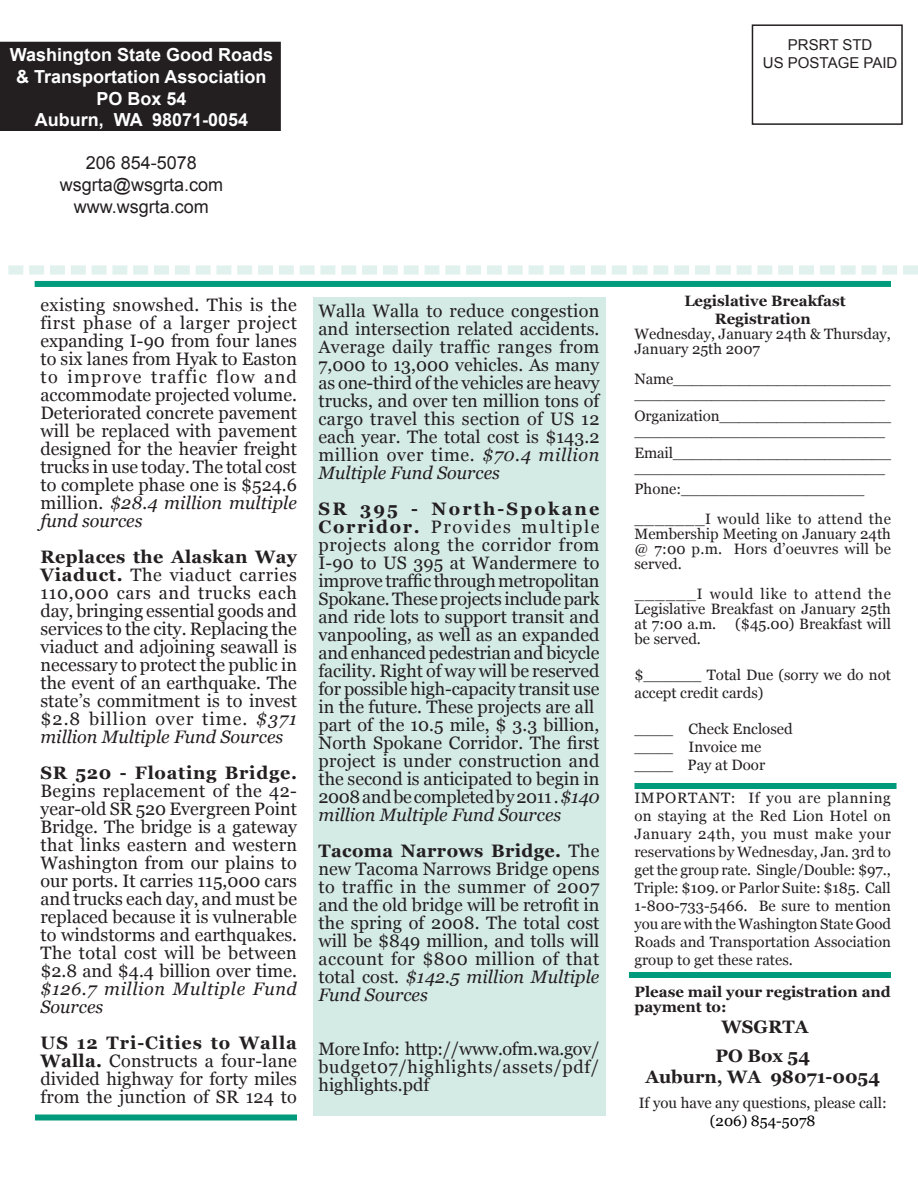
<style>
.page{position:relative;width:918px;height:1188px;background:#fff}
.page>*{position:absolute;margin:0;border:0;box-sizing:border-box;transform-origin:0 0}
.t1{font:18px/18px "Georgia";color:#231f20;text-align:justify}
.t2{font:700 18px/21.6px "Arial";color:#fff;text-align:center}
.t3{font:18px/21.6px "Arial";color:#231f20;text-align:center}
.t4{font:italic 18px/18px "Georgia";letter-spacing:.035em;color:#231f20}
.t5{font:700 18px/28.3px "Georgia";color:#231f20;text-align:center}
.t6{font:700 18px "Georgia";letter-spacing:.04em;color:#231f20}
.t7{font:15px/18px "Georgia";color:#231f20}
.t8{font:700 15px/15px "Georgia";color:#231f20}
.t9{font:15px/30px "Georgia";letter-spacing:.03em;color:#231f20}
.t10{font:15px "Arial";color:#231f20}
.t11{font:15px "Georgia";color:#000}
.s1{font-style:italic}
.s2{font-weight:700}
</style>
<div class="page">
<div style="left:752px;top:24px;width:151px;height:101px;border:2px solid #231f20"></div>
<div style="left:1px;top:42px;width:279px;height:88px;background:#231f20"></div>
<div style="left:0;top:42px;width:281px;height:89px;border:2px solid #231f20"></div>
<svg style="left:8px;top:266px;width:910px;height:8px"></svg>
<div style="left:313px;top:297px;width:293px;height:819px;background:#d4eae5"></div>
<div style="left:35px;top:281px;width:856px;height:6px;background:#009b7c"></div>
<div style="left:634px;top:783px;width:263px;height:6px;background:#009b7c"></div>
<div style="left:629px;top:972px;width:262px;height:6px;background:#009b7c"></div>
<div style="left:35px;top:1114px;width:262px;height:6px;background:#009b7c"></div>
<p class="t10" style="left:788px;top:35px;width:86px">PRSRT STD</p>
<p class="t2" style="left:10px;top:45px;width:265px">Washington State Good Roads</p>
<p class="t10" style="left:763px;top:53px;width:136px">US POSTAGE PAID</p>
<p class="t2" style="left:16px;top:67px;width:252px">&amp; Transportation Association<br>PO Box 54<br>Auburn, WA 98071-0054</p>
<p class="t3" style="left:60px;top:153px;width:165px">206 854-5078 wsgrta@wsgrta.com www.wsgrta.com</p>
<p class="t1" style="left:40px;top:295px;width:258px">existing snowshed. This is the first phase of a larger project expanding I-90 from four lanes to six lanes from Hyak to Easton to improve traffic flow and accommodate projected volume.<br>Deteriorated concrete pavement will be replaced with pavement designed for the heavier freight trucks in use today. The total cost to complete phase one is $524.6 million. <span class="s1">$28.4 million multiple fund sources</span></p>
<p class="t1" style="left:40px;top:547px;width:258px"><span class="s2">Replaces the Alaskan Way Viaduct.</span> The viaduct carries 110,000 cars and trucks each day, bringing essential goods and services to the city. Replacing the viaduct and adjoining seawall is necessary to protect the public in the event of an earthquake. The state’s commitment is to invest $2.8 billion over time. <span class="s1">$371 million Multiple Fund Sources</span></p>
<p class="t6" style="left:40px;top:762px;width:258px">SR 520 - Floating Bridge.</p>
<p class="t1" style="left:40px;top:781px;width:258px">Begins replacement of the 42- year-old SR 520 Evergreen Point Bridge. The bridge is a gateway that links eastern and western Washington from our plains to our ports. It carries 115,000 cars and trucks each day, and must be replaced because it is vulnerable to windstorms and earthquakes.<br>The total cost will be between $2.8 and $4.4 billion over time.</p>
<p class="t4" style="left:40px;top:979px;width:258px">$126.7 million Multiple Fund<br>Sources</p>
<p class="t1" style="left:40px;top:1033px;width:258px"><span class="s2">US 12 Tri-Cities to Walla Walla.</span> Constructs a four-lane divided highway for forty miles from the junction of SR 124 to</p>
<p class="t1" style="left:319px;top:301px;width:283px">Walla Walla to reduce congestion and intersection related accidents.<br>Average daily traffic ranges from 7,000 to 13,000 vehicles. As many as one-third of the vehicles are heavy trucks, and over ten million tons of cargo travel this section of US 12 each year. The total cost is $143.2 million over time. <span class="s1">$70.4 million Multiple Fund Sources</span></p>
<p class="t1" style="left:319px;top:499px;width:282px;text-align:left"><span class="s2">SR 395 - North-Spokane Corridor.</span> Provides multiple projects along the corridor from I-90 to US 395 at Wandermere to improve traffic through metropolitan Spokane. These projects include park and ride lots to support transit and vanpooling, as well as an expanded and enhanced pedestrian and bicycle facility. Right of way will be reserved for possible high-capacity transit use in the future. These projects are all part of the 10.5 mile, $ 3.3 billion, North Spokane Corridor. The first project is under construction and the second is anticipated to begin in 2008 and be completed by 2011 . <span class="s1">$140 million Multiple Fund Sources</span></p>
<p class="t1" style="left:319px;top:841px;width:282px"><span class="s2">Tacoma Narrows Bridge.</span> The new Tacoma Narrows Bridge opens to traffic in the summer of 2007 and the old bridge will be retrofit in the spring of 2008. The total cost will be $849 million, and tolls will account for $800 million of that total cost. <span class="s1">$142.5 million Multiple Fund Sources</span></p>
<p class="t1" style="left:319px;top:1039px;width:282px">More Info: http://www.ofm.wa.gov/ budget07/highlights/assets/pdf/ highlights.pdf</p>
<p class="t8" style="left:684px;top:292px;width:163px;line-height:18px;text-align:center">Legislative Breakfast<br>Registration</p>
<p class="t7" style="left:634px;top:326px;width:258px;line-height:15px">Wednesday, January 24th &amp; Thursday,<br>January 25th 2007</p>
<p class="t7" style="left:634px;top:371px;width:258px;line-height:15px">Name_______________________ __________________________</p>
<p class="t7" style="left:634px;top:408px;width:258px;line-height:15px">Organization__________________ __________________________</p>
<p class="t7" style="left:634px;top:445px;width:258px;line-height:15px">Email_______________________ __________________________</p>
<p class="t9" style="left:634px;top:474px;width:258px">Phone:___________________ _______I would like to attend the</p>
<p class="t7" style="left:634px;top:527px;width:258px;line-height:15px;text-align:justify">Membership Meeting on January 24th @ 7:00 p.m. Hors d’oeuvres will be served.</p>
<p class="t7" style="left:634px;top:587px;width:258px;line-height:15px;text-align:justify">______I would like to attend the Legislative Breakfast on January 25th at 7:00 a.m.</p>
<p class="t7" style="left:735px;top:615px;width:157px">($45.00) Breakfast will</p>
<p class="t7" style="left:634px;top:630px;width:68px">be served.</p>
<p class="t7" style="left:634px;top:666px;width:258px">$______ Total Due (sorry we do not accept credit cards)</p>
<p class="t7" style="left:634px;top:720px;width:160px">____ Check Enclosed ____ Invoice me ____ Pay at Door</p>
<p class="t7" style="left:634px;top:789px;width:258px;text-align:justify">IMPORTANT: If you are planning on staying at the Red Lion Hotel on January 24th, you must make your reservations by Wednesday, Jan. 3rd to get the group rate. Single/Double: $97., Triple: $109. or Parlor Suite: $185. Call 1-800-733-5466. Be sure to mention you are with the Washington State Good Roads and Transportation Association group to get these rates.</p>
<p class="t8" style="left:634px;top:984px;width:258px">Please mail your registration and payment to:</p>
<p class="t5" style="left:715px;top:1013px;width:96px">WSGRTA<br>PO Box 54</p>
<p class="t5" style="left:645px;top:1063px;width:236px">Auburn, WA 98071-0054</p>
<p class="t7" style="left:639px;top:1094px;width:250px">If you have any questions, please call:</p>
<p class="t11" style="left:710px;top:1112px;width:107px">(206) 854-5078</p>
</div>
